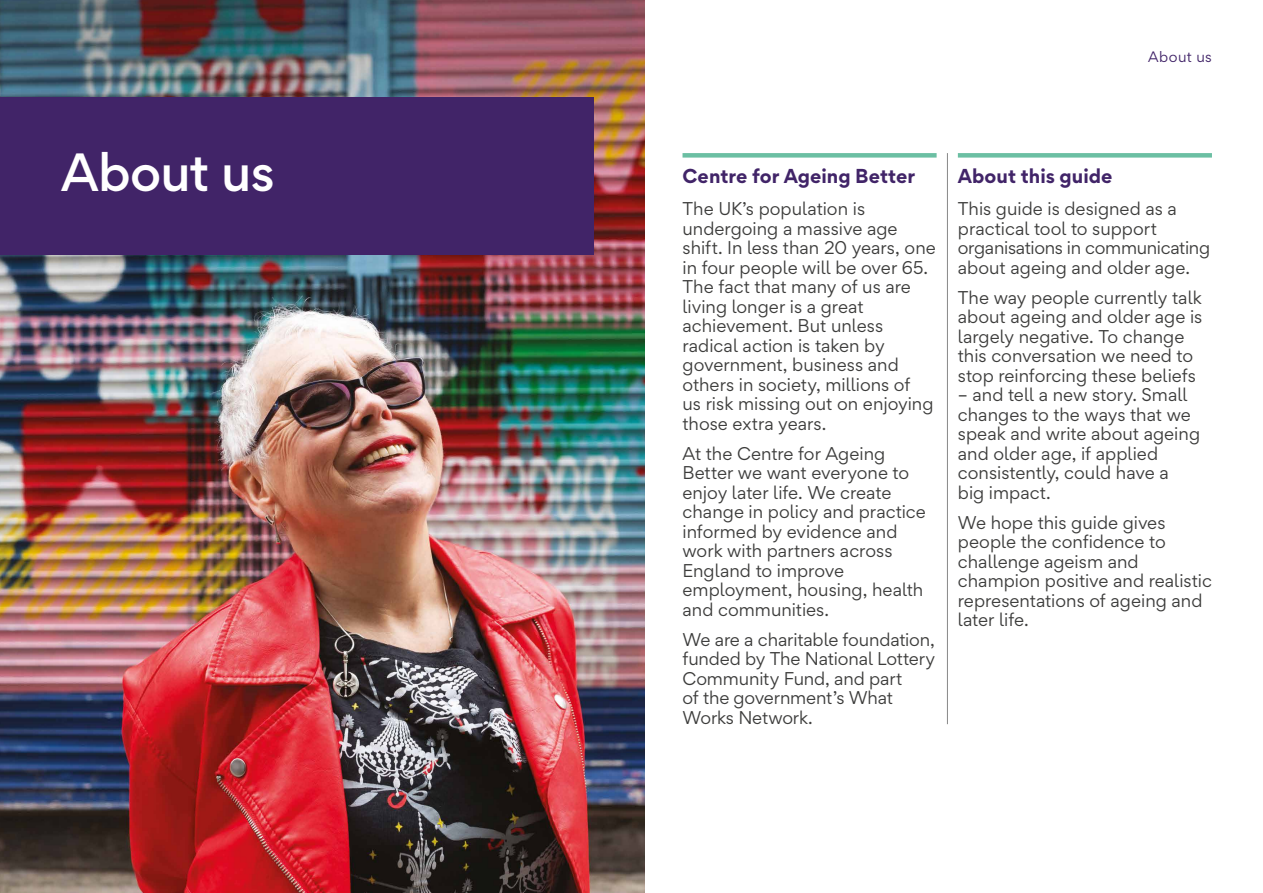
<style>
.page{position:relative;width:1263px;height:893px;background:#fff}
.page>*{position:absolute;margin:0;border:0;box-sizing:border-box;transform-origin:0 0}
.t1{font:500 48px "Gordita";letter-spacing:-.015em;color:#fff}
.t2{font:700 18px "Gordita";color:#412468}
.t3{font:16.5px/19.5px "Gordita";color:#3c3c3b}
.t4{font:13.5px "Gordita";letter-spacing:.03em;color:#412468}
</style>
<div class="page">
<img style="left:0;top:0;width:644px;height:893px">
<div style="left:0;top:98px;width:593px;height:157px;background:#412468"></div>
<div style="left:682px;top:153px;width:254px;height:5px;background:#6bbfa3"></div>
<div style="left:958px;top:153px;width:254px;height:5px;background:#6bbfa3"></div>
<hr style="left:947px;top:153px;width:1px;height:571px;background:#878787">
<h1 class="t1" style="left:61px;top:136px;width:215px">About us</h1>
<p class="t4" style="left:1148px;top:46px;width:65px">About us</p>
<p class="t2" style="left:682px;top:162px;width:234px">Centre for Ageing Better</p>
<p class="t3" style="left:682px;top:199px;width:255px">The UK’s population is undergoing a massive age shift. In less than 20 years, one in four people will be over 65.<br>The fact that many of us are living longer is a great achievement. But unless radical action is taken by government, business and others in society, millions of<br>us risk missing out on enjoying those extra years.</p>
<p class="t3" style="left:682px;top:443px;width:245px">At the Centre for Ageing<br>Better we want everyone to enjoy later life. We create change in policy and practice informed by evidence and work with partners across<br>England to improve employment, housing, health and communities.</p>
<p class="t3" style="left:682px;top:629px;width:254px">We are a charitable foundation, funded by The National Lottery<br>Community Fund, and part<br>of the government’s What<br>Works Network.</p>
<p class="t2" style="left:958px;top:162px;width:156px">About this guide</p>
<p class="t3" style="left:958px;top:199px;width:254px">This guide is designed as a practical tool to support organisations in communicating about ageing and older age.</p>
<p class="t3" style="left:958px;top:287px;width:246px">The way people currently talk about ageing and older age is largely negative. To change this conversation we need to stop reinforcing these beliefs</p>
<p class="t3" style="left:958px;top:385px;width:244px">– and tell a new story. Small changes to the ways that we speak and write about ageing and older age, if applied consistently, could have a<br>big impact.</p>
<p class="t3" style="left:958px;top:512px;width:256px">We hope this guide gives people the confidence to challenge ageism and champion positive and realistic representations of ageing and later life.</p>
</div>
